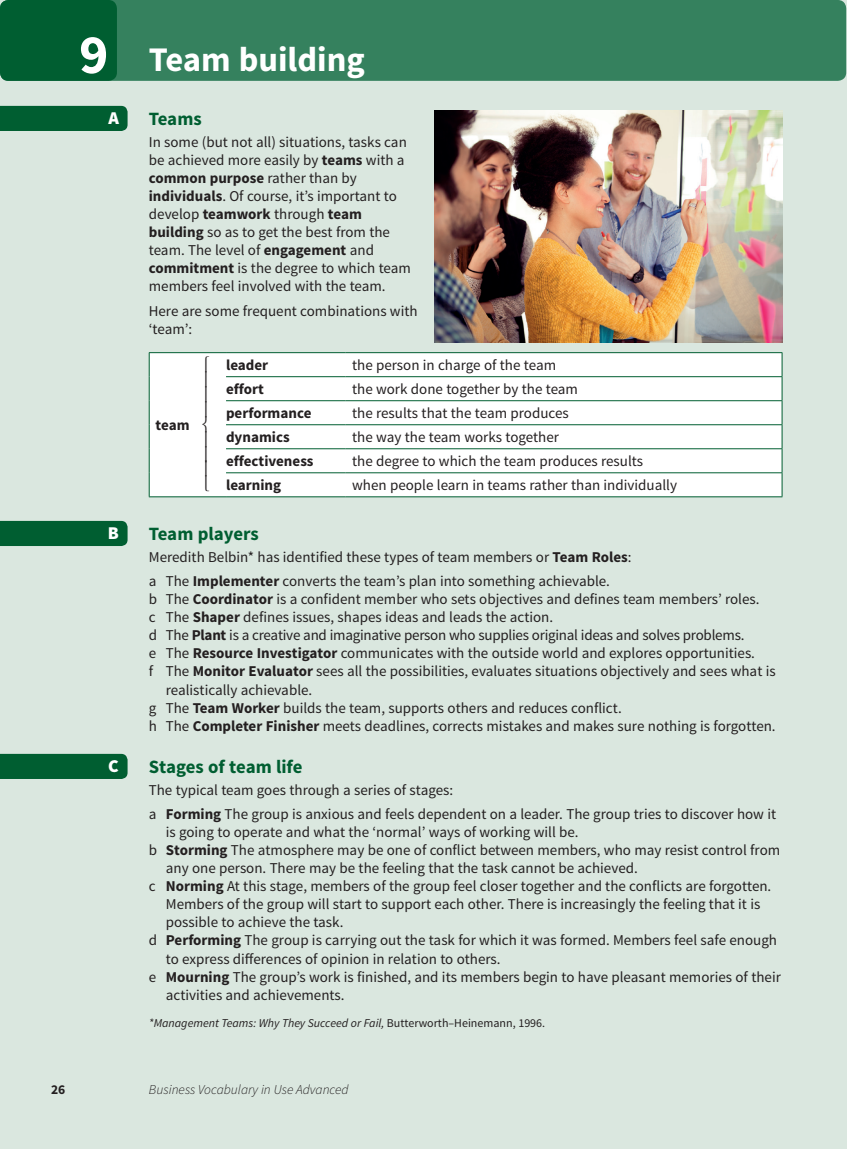
<style>
.page{position:relative;width:859px;height:1149px;background:#fff}
.page>*{position:absolute;margin:0;border:0;box-sizing:border-box;transform-origin:0 0}
.t1{font:700 34.5px "Source Sans Pro";color:#fff}
.t2{font:700 18.75px "Source Sans Pro";color:#005e31}
.t3{font:900 18px "Source Sans Pro";color:#fff}
.t4{font:15.75px/14.9px "Symbol Std";color:#231f20;text-align:justify}
.t5{font:15px/18px "Source Sans Pro";color:#231f20}
.t6{font:700 15px "Source Sans Pro";color:#231f20}
.t7{font:italic 300 13.5px "Source Sans Pro";color:#231f20}
.t8{font:700 13.5px "Source Sans Pro";color:#231f20}
.t9{font:italic 12px "Source Sans Pro";color:#231f20}
.s1{font-size:55.5px}
.s2{font-weight:700}
.s3{font-style:normal}
</style>
<div class="page">
<div style="left:0;top:0;width:846px;height:1148px;background:#dae7df"></div>
<div style="left:0;top:0;width:846px;height:81px;background:#35815e;border-radius:9px"></div>
<div style="left:0;top:0;width:117px;height:81px;background:#005e31;border-radius:9px"></div>
<div style="left:150px;top:353px;width:632px;height:143px;background:#fff"></div>
<hr style="left:149px;top:352px;width:77px;height:1px;background:#005e31">
<svg style="left:149px;top:353px;width:1px;height:143px"></svg>
<hr style="left:149px;top:496px;width:77px;height:1px;background:#005e31">
<hr style="left:226px;top:352px;width:120px;height:1px;background:#005e31">
<hr style="left:346px;top:352px;width:436px;height:1px;background:#005e31">
<hr style="left:226px;top:376px;width:120px;height:1px;background:#005e31">
<hr style="left:346px;top:376px;width:436px;height:1px;background:#005e31">
<hr style="left:226px;top:400px;width:120px;height:1px;background:#005e31">
<hr style="left:346px;top:400px;width:436px;height:1px;background:#005e31">
<hr style="left:226px;top:424px;width:120px;height:1px;background:#005e31">
<hr style="left:346px;top:424px;width:436px;height:1px;background:#005e31">
<hr style="left:226px;top:448px;width:120px;height:1px;background:#005e31">
<hr style="left:346px;top:448px;width:436px;height:1px;background:#005e31">
<hr style="left:226px;top:472px;width:120px;height:1px;background:#005e31">
<hr style="left:346px;top:472px;width:436px;height:1px;background:#005e31">
<svg style="left:782px;top:353px;width:1px;height:143px"></svg>
<hr style="left:226px;top:496px;width:120px;height:1px;background:#005e31">
<hr style="left:346px;top:496px;width:436px;height:1px;background:#005e31">
<div style="left:0;top:106px;width:128px;height:25px;background:#005e31"></div>
<div style="left:0;top:520px;width:128px;height:26px;background:#005e31"></div>
<div style="left:0;top:753px;width:128px;height:25px;background:#005e31"></div>
<img style="left:435px;top:111px;width:347px;height:231px">
<h1 class="t1" style="left:79px;top:37px;width:287px"><span class="s1">9</span> Team building</h1>
<p class="t2" style="left:149px;top:106px;width:54px">Teams</p>
<p class="t5" style="left:149px;top:133px;width:264px">In some (but not all) situations, tasks can be achieved more easily by <span class="s2">teams</span> with a <span class="s2">common purpose</span> rather than by <span class="s2">individuals</span>. Of course, it’s important to develop <span class="s2">teamwork</span> through <span class="s2">team building</span> so as to get the best from the team. The level of <span class="s2">engagement</span> and <span class="s2">commitment</span> is the degree to which team members feel involved with the team.</p>
<p class="t5" style="left:149px;top:302px;width:270px">Here are some frequent combinations with ‘team’:</p>
<p class="t3" style="left:108px;top:106px;width:12px">A</p>
<p class="t3" style="left:108px;top:521px;width:13px">B</p>
<p class="t3" style="left:108px;top:754px;width:12px">C</p>
<p class="t4" style="left:202px;top:358px;width:9px">⎧ ⎪ ⎪ ⎪ ⎨ ⎪ ⎪ ⎪ ⎩</p>
<p class="t6" style="left:226px;top:355px;width:44px">leader</p>
<p class="t5" style="left:352px;top:356px;width:205px">the person in charge of the team</p>
<p class="t6" style="left:226px;top:379px;width:39px">effort</p>
<p class="t5" style="left:352px;top:380px;width:227px">the work done together by the team</p>
<p class="t6" style="left:226px;top:403px;width:87px">performance</p>
<p class="t5" style="left:352px;top:404px;width:218px">the results that the team produces</p>
<p class="t6" style="left:226px;top:427px;width:65px">dynamics</p>
<p class="t5" style="left:352px;top:428px;width:208px">the way the team works together</p>
<p class="t6" style="left:226px;top:451px;width:89px">effectiveness</p>
<p class="t5" style="left:352px;top:452px;width:293px">the degree to which the team produces results</p>
<p class="t6" style="left:226px;top:475px;width:57px">learning</p>
<p class="t5" style="left:352px;top:476px;width:326px">when people learn in teams rather than individually</p>
<p class="t2" style="left:149px;top:521px;width:111px">Team players</p>
<p class="t5" style="left:149px;top:545px;width:484px;line-height:24.3px">Meredith Belbin* has identified these types of team members or <span class="s2">Team Roles</span>: a The <span class="s2">Implementer</span> converts the team’s plan into something achievable.</p>
<p class="t5" style="left:149px;top:590px;width:612px">b The <span class="s2">Coordinator</span> is a confident member who sets objectives and defines team members’ roles.</p>
<p class="t5" style="left:149px;top:608px;width:406px">c The <span class="s2">Shaper</span> defines issues, shapes ideas and leads the action.</p>
<p class="t5" style="left:149px;top:626px;width:597px">d The <span class="s2">Plant</span> is a creative and imaginative person who supplies original ideas and solves problems.</p>
<p class="t5" style="left:149px;top:644px;width:608px">e The <span class="s2">Resource Investigator</span> communicates with the outside world and explores opportunities.</p>
<p class="t5" style="left:149px;top:662px;width:628px">f The <span class="s2">Monitor Evaluator</span> sees all the possibilities, evaluates situations objectively and sees what is</p>
<p class="t5" style="left:166px;top:680px;width:148px">realistically achievable.</p>
<p class="t5" style="left:149px;top:698px;width:474px">g The <span class="s2">Team Worker</span> builds the team, supports others and reduces conflict.</p>
<p class="t5" style="left:149px;top:716px;width:628px">h The <span class="s2">Completer Finisher</span> meets deadlines, corrects mistakes and makes sure nothing is forgotten.</p>
<p class="t2" style="left:149px;top:754px;width:155px">Stages of team life</p>
<p class="t5" style="left:149px;top:777px;width:629px;line-height:24.3px">The typical team goes through a series of stages:<br>a <span class="s2">Forming</span> The group is anxious and feels dependent on a leader. The group tries to discover how it</p>
<p class="t5" style="left:166px;top:823px;width:414px">is going to operate and what the ‘normal’ ways of working will be.</p>
<p class="t5" style="left:149px;top:841px;width:633px">b <span class="s2">Storming</span> The atmosphere may be one of conflict between members, who may resist control from</p>
<p class="t5" style="left:166px;top:859px;width:474px">any one person. There may be the feeling that the task cannot be achieved.</p>
<p class="t5" style="left:149px;top:877px;width:624px">c <span class="s2">Norming</span> At this stage, members of the group feel closer together and the conflicts are forgotten.</p>
<p class="t5" style="left:166px;top:895px;width:596px">Members of the group will start to support each other. There is increasingly the feeling that it is</p>
<p class="t5" style="left:166px;top:913px;width:179px">possible to achieve the task.</p>
<p class="t5" style="left:149px;top:931px;width:630px">d <span class="s2">Performing</span> The group is carrying out the task for which it was formed. Members feel safe enough</p>
<p class="t5" style="left:166px;top:949px;width:336px">to express differences of opinion in relation to others.</p>
<p class="t5" style="left:149px;top:967px;width:633px">e <span class="s2">Mourning</span> The group’s work is finished, and its members begin to have pleasant memories of their</p>
<p class="t5" style="left:166px;top:985px;width:180px">activities and achievements.</p>
<p class="t9" style="left:149px;top:1015px;width:398px">*Management Teams: Why They Succeed or Fail, <span class="s3">Butterworth–Heinemann, 1996.</span></p>
<p class="t6" style="left:156px;top:415px;width:36px">team</p>
<p class="t8" style="left:51px;top:1080px;width:16px">26</p>
<p class="t7" style="left:149px;top:1080px;width:201px">Business Vocabulary in Use Advanced</p>
</div>
